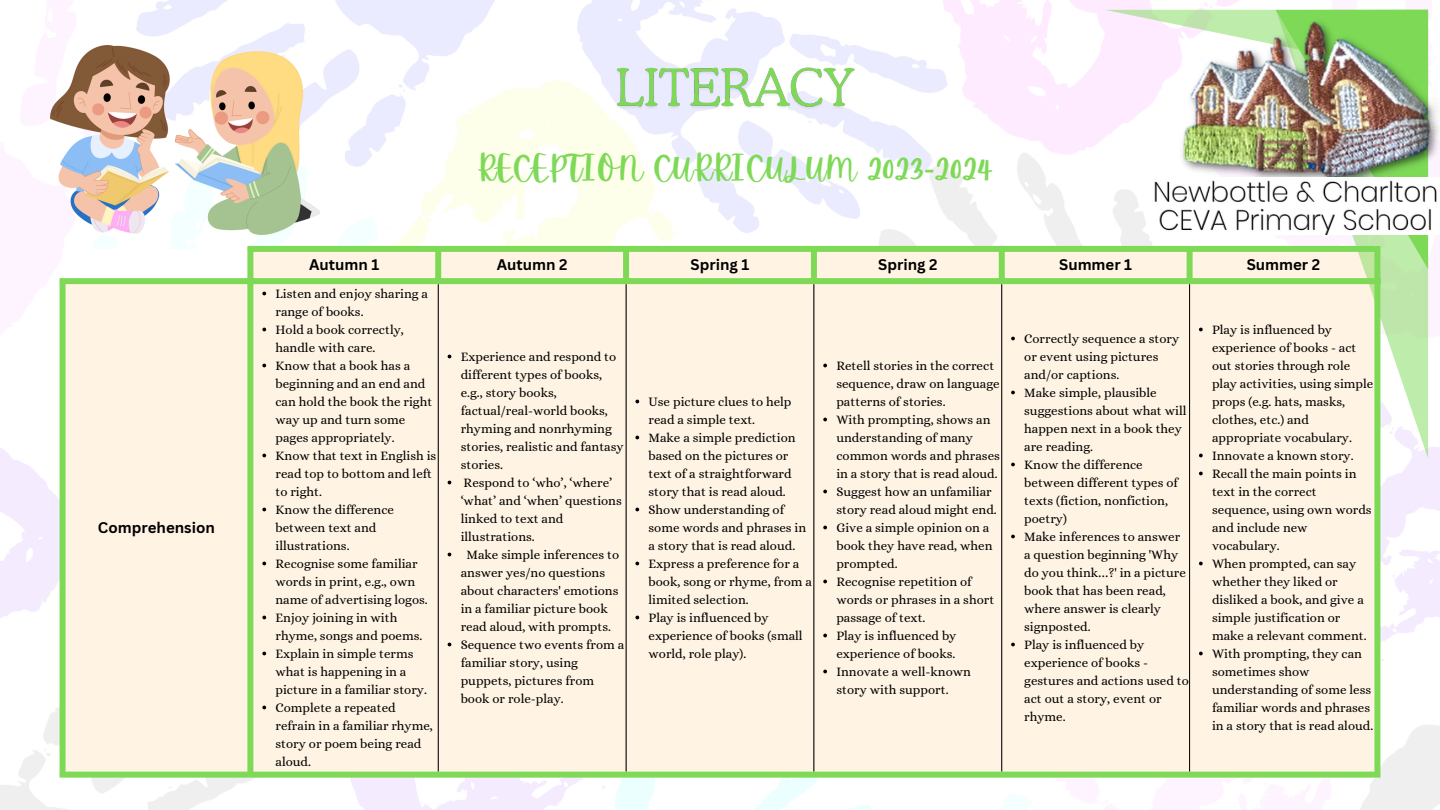
<style>
.page{position:relative;width:1440px;height:810px;background:#fff}
.page>*{position:absolute;margin:0;border:0;box-sizing:border-box;transform-origin:0 0}
.t1{font:33px "Apricots";color:#7ed957}
.t2{font:700 15px "Canva Sans";color:#000}
.t3{font:13px/18px "Alice";color:#000}
.s1{font-family:"Noto Sans"}
.s2{font-family:"Noto Sans Gurmukhi"}
</style>
<div class="page">
<div style="left:66px;top:252px;width:1308px;height:520px;background:#fff4e3"></div>
<svg style="left:262px;top:292px;width:4px;height:3px"></svg>
<svg style="left:262px;top:328px;width:4px;height:3px"></svg>
<svg style="left:262px;top:364px;width:4px;height:3px"></svg>
<svg style="left:262px;top:454px;width:4px;height:3px"></svg>
<svg style="left:262px;top:508px;width:4px;height:3px"></svg>
<svg style="left:262px;top:562px;width:4px;height:3px"></svg>
<svg style="left:262px;top:616px;width:4px;height:3px"></svg>
<svg style="left:262px;top:652px;width:4px;height:3px"></svg>
<svg style="left:262px;top:706px;width:4px;height:3px"></svg>
<svg style="left:635px;top:400px;width:4px;height:3px"></svg>
<svg style="left:635px;top:436px;width:4px;height:3px"></svg>
<svg style="left:635px;top:508px;width:4px;height:3px"></svg>
<svg style="left:635px;top:562px;width:4px;height:3px"></svg>
<svg style="left:635px;top:616px;width:4px;height:3px"></svg>
<svg style="left:823px;top:364px;width:4px;height:3px"></svg>
<svg style="left:823px;top:418px;width:4px;height:3px"></svg>
<svg style="left:823px;top:490px;width:4px;height:3px"></svg>
<svg style="left:823px;top:526px;width:4px;height:3px"></svg>
<svg style="left:823px;top:580px;width:4px;height:3px"></svg>
<svg style="left:823px;top:634px;width:4px;height:3px"></svg>
<svg style="left:823px;top:670px;width:4px;height:3px"></svg>
<svg style="left:1011px;top:337px;width:4px;height:3px"></svg>
<svg style="left:1011px;top:391px;width:4px;height:3px"></svg>
<svg style="left:1011px;top:463px;width:4px;height:3px"></svg>
<svg style="left:1011px;top:535px;width:4px;height:3px"></svg>
<svg style="left:1011px;top:643px;width:4px;height:3px"></svg>
<svg style="left:1199px;top:328px;width:4px;height:3px"></svg>
<svg style="left:1199px;top:454px;width:4px;height:3px"></svg>
<svg style="left:1199px;top:472px;width:4px;height:3px"></svg>
<svg style="left:1199px;top:562px;width:4px;height:3px"></svg>
<svg style="left:1199px;top:652px;width:4px;height:3px"></svg>
<hr style="left:438px;top:284px;width:1px;height:488px;background:#000">
<hr style="left:626px;top:284px;width:1px;height:488px;background:#000">
<hr style="left:814px;top:284px;width:1px;height:488px;background:#000">
<hr style="left:1001px;top:284px;width:1px;height:488px;background:#000">
<hr style="left:1189px;top:284px;width:1px;height:488px;background:#000">
<div style="left:60px;top:284px;width:6px;height:488px;background:#7ed957"></div>
<div style="left:247px;top:252px;width:6px;height:520px;background:#7ed957"></div>
<div style="left:435px;top:252px;width:6px;height:26px;background:#7ed957"></div>
<div style="left:623px;top:252px;width:6px;height:26px;background:#7ed957"></div>
<div style="left:811px;top:252px;width:6px;height:26px;background:#7ed957"></div>
<div style="left:999px;top:252px;width:6px;height:26px;background:#7ed957"></div>
<div style="left:1187px;top:252px;width:6px;height:26px;background:#7ed957"></div>
<div style="left:1374px;top:252px;width:6px;height:520px;background:#7ed957"></div>
<div style="left:247px;top:246px;width:1133px;height:6px;background:#7ed957"></div>
<div style="left:60px;top:278px;width:1320px;height:6px;background:#7ed957"></div>
<div style="left:60px;top:772px;width:1320px;height:6px;background:#7ed957"></div>
<svg style="left:1276px;top:269px;width:152px;height:189px;background:#e9f0d2"></svg>
<svg style="left:1105px;top:10px;width:323px;height:259px"></svg>
<img style="left:612px;top:56px;width:248px;height:62px">
<img style="left:1177px;top:0;width:263px;height:177px">
<img style="left:1151px;top:177px;width:286px;height:57px">
<img style="left:50px;top:45px;width:269px;height:189px">
<p class="t2" style="left:98px;top:517px;width:118px">Comprehension</p>
<p class="t1" style="left:477px;top:149px;width:518px">RECEPTION CURRICULUM 2023<span class="s1">-</span>2024</p>
<p class="t2" style="left:309px;top:254px;width:72px">Autumn 1</p>
<p class="t2" style="left:497px;top:254px;width:72px">Autumn 2</p>
<p class="t2" style="left:691px;top:254px;width:60px">Spring 1</p>
<p class="t2" style="left:878px;top:254px;width:61px">Spring 2</p>
<p class="t2" style="left:1059px;top:254px;width:74px">Summer 1</p>
<p class="t2" style="left:1247px;top:254px;width:75px">Summer 2</p>
<p class="t3" style="left:275px;top:284px;width:154px">Listen and enjoy sharing a range of books.</p>
<p class="t3" style="left:275px;top:320px;width:130px">Hold a book correctly, handle with care.</p>
<p class="t3" style="left:275px;top:356px;width:158px">Know that a book has a beginning and an end and can hold the book the right way up and turn some pages appropriately.</p>
<p class="t3" style="left:275px;top:446px;width:162px">Know that text in English is read top to bottom and left to right.</p>
<p class="t3" style="left:275px;top:500px;width:120px">Know the difference between text and illustrations.</p>
<p class="t3" style="left:275px;top:554px;width:154px">Recognise some familiar words in print, e.g., own name of advertising logos.</p>
<p class="t3" style="left:275px;top:608px;width:148px">Enjoy joining in with rhyme, songs and poems.</p>
<p class="t3" style="left:275px;top:644px;width:153px">Explain in simple terms what is happening in a picture in a familiar story.</p>
<p class="t3" style="left:275px;top:698px;width:159px">Complete a repeated refrain in a familiar rhyme, story or poem being read aloud.</p>
<p class="t3" style="left:461px;top:347px;width:165px">Experience and respond to different types of books, e.g., story books, factual/real-world books, rhyming and nonrhyming stories, realistic and fantasy stories.</p>
<p class="t3" style="left:461px;top:473px;width:163px">Respond to ‘who’, ‘where’ ‘what’ and ‘when’ questions linked to text and illustrations.</p>
<p class="t3" style="left:461px;top:545px;width:160px;text-indent:6px">Make simple inferences to answer yes/no questions about characters' emotions in a familiar picture book read aloud, with prompts.</p>
<p class="t3" style="left:461px;top:635px;width:165px">Sequence two events from a familiar story, using puppets, pictures from book or role-play.</p>
<p class="t3" style="left:649px;top:392px;width:145px">Use picture clues to help read a simple text.</p>
<p class="t3" style="left:649px;top:428px;width:149px">Make a simple prediction based on the pictures or text of a straightforward story that is read aloud.</p>
<p class="t3" style="left:649px;top:500px;width:159px">Show understanding of some words and phrases in a story that is read aloud.</p>
<p class="t3" style="left:649px;top:554px;width:165px">Express a preference for a book, song or rhyme, from a limited selection.</p>
<p class="t3" style="left:649px;top:608px;width:156px">Play is influenced by experience of books (small world, role play).</p>
<p class="t3" style="left:836px;top:356px;width:165px">Retell stories in the correct sequence, draw on language patterns of stories.</p>
<p class="t3" style="left:836px;top:410px;width:165px">With prompting, shows an understanding of many common words and phrases in a story that is read aloud.</p>
<p class="t3" style="left:836px;top:482px;width:162px">Suggest how an unfamiliar story read aloud might end.</p>
<p class="t3" style="left:836px;top:518px;width:158px">Give a simple opinion on a book they have read, when prompted.</p>
<p class="t3" style="left:836px;top:572px;width:159px">Recognise repetition of words or phrases in a short passage of text.</p>
<p class="t3" style="left:836px;top:626px;width:122px">Play is influenced by experience of books.</p>
<p class="t3" style="left:836px;top:662px;width:136px">Innovate a well-known story with support.</p>
<p class="t3" style="left:1024px;top:329px;width:156px">Correctly sequence a story or event using pictures and/or captions.</p>
<p class="t3" style="left:1024px;top:383px;width:164px">Make simple, plausible suggestions about what will happen next in a book they are reading.</p>
<p class="t3" style="left:1024px;top:455px;width:155px">Know the difference between different types of texts (fiction, nonfiction, poetry)</p>
<p class="t3" style="left:1024px;top:527px;width:163px">Make inferences to answer a question beginning 'Why do you think<span class="s2">…</span>?' in a picture book that has been read, where answer is clearly signposted.</p>
<p class="t3" style="left:1024px;top:635px;width:166px">Play is influenced by experience of books - gestures and actions used to act out a story, event or rhyme.</p>
<p class="t3" style="left:1212px;top:320px;width:163px">Play is influenced by experience of books - act out stories through role play activities, using simple props (e.g. hats, masks, clothes, etc.) and appropriate vocabulary.</p>
<p class="t3" style="left:1212px;top:446px;width:143px">Innovate a known story.</p>
<p class="t3" style="left:1212px;top:464px;width:161px">Recall the main points in text in the correct sequence, using own words and include new vocabulary.</p>
<p class="t3" style="left:1212px;top:554px;width:156px">When prompted, can say whether they liked or disliked a book, and give a simple justification or make a relevant comment.</p>
<p class="t3" style="left:1212px;top:644px;width:163px">With prompting, they can sometimes show understanding of some less familiar words and phrases in a story that is read aloud.</p>
</div>
